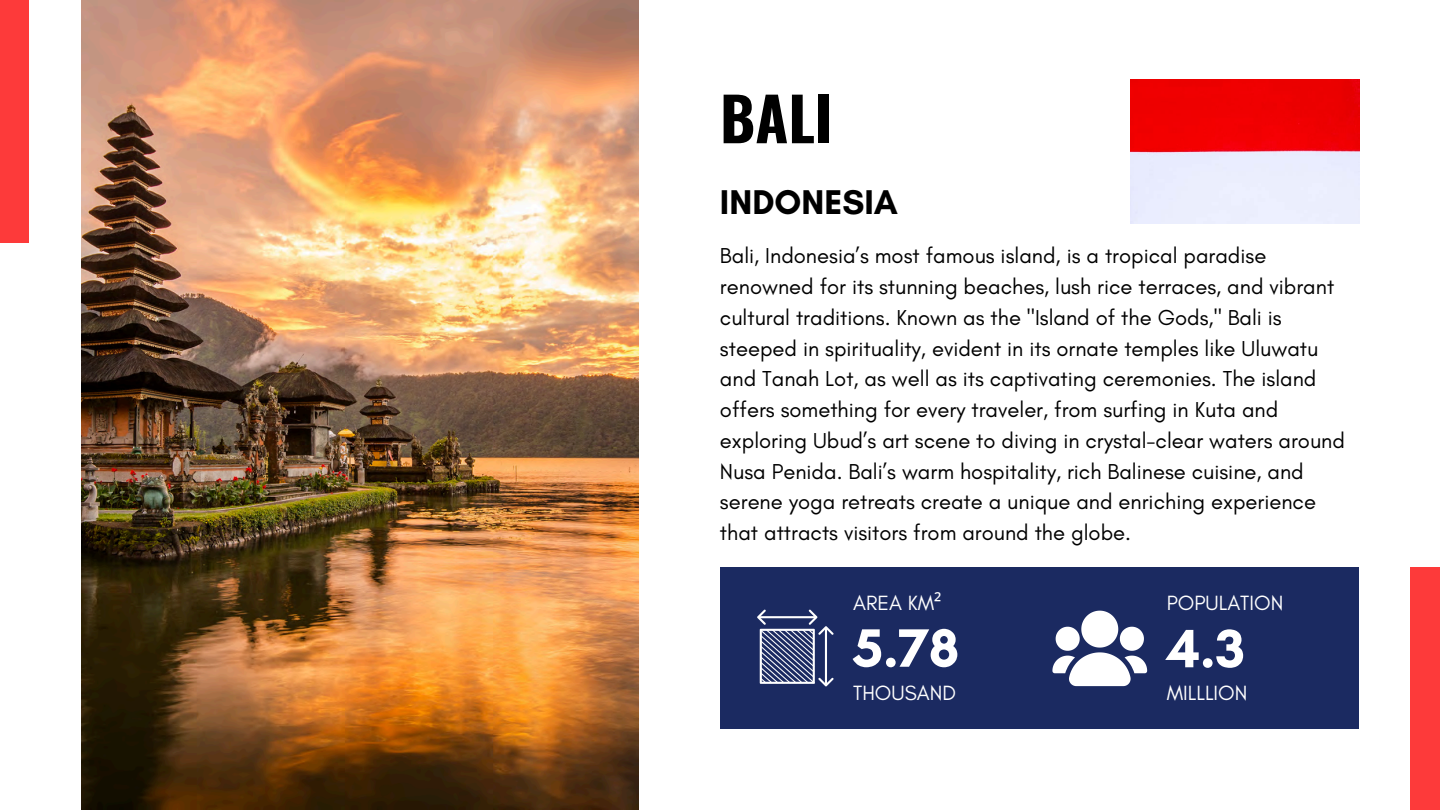
<style>
.page{position:relative;width:1440px;height:810px;background:#fff}
.page>*{position:absolute;margin:0;border:0;box-sizing:border-box;transform-origin:0 0}
.t1{font:700 60px "Oswald";color:#000}
.t2{font:700 55px "Glacial Indifference";color:#fff}
.t3{font:700 35px "Glacial Indifference";color:#000}
.t4{font:22px/30.7px "Glacial Indifference";color:#000}
.t5{font:21px "Glacial Indifference";color:#fff}
.s1{font-family:"Noto Sans"}
</style>
<div class="page">
<div style="left:0;top:0;width:29px;height:243px;background:#fd3a3a"></div>
<div style="left:1411px;top:567px;width:29px;height:243px;background:#fd3a3a"></div>
<div style="left:720px;top:567px;width:639px;height:162px;background:#1b2a61"></div>
<svg style="left:757px;top:610px;width:77px;height:76px"></svg>
<svg style="left:1053px;top:611px;width:94px;height:75px"></svg>
<img style="left:81px;top:0;width:558px;height:810px">
<img style="left:1130px;top:79px;width:229px;height:145px">
<p class="t1" style="left:720px;top:72px;width:114px">BALI</p>
<h1 class="t3" style="left:720px;top:181px;width:179px">INDONESIA</h1>
<p class="t4" style="left:720px;top:240px;width:626px">Bali, Indonesia’s most famous island, is a tropical paradise renowned for its stunning beaches, lush rice terraces, and vibrant cultural traditions. Known as the "Island of the Gods," Bali is steeped in spirituality, evident in its ornate temples like Uluwatu and Tanah Lot, as well as its captivating ceremonies. The island offers something for every traveler, from surfing in Kuta and exploring Ubud’s art scene to diving in crystal-clear waters around Nusa Penida. Bali’s warm hospitality, rich Balinese cuisine, and serene yoga retreats create a unique and enriching experience that attracts visitors from around the globe.</p>
<h4 class="t5" style="left:853px;top:590px;width:90px">AREA KM<span class="s1">²</span></h4>
<h2 class="t5" style="left:1167px;top:590px;width:118px">POPULATION</h2>
<h4 class="t2" style="left:853px;top:615px;width:108px">5.78</h4>
<h4 class="t5" style="left:853px;top:680px;width:104px">THOUSAND</h4>
<p class="t5" style="left:1167px;top:680px;width:82px">MILLLION</p>
<p class="t2" style="left:1167px;top:615px;width:80px">4.3</p>
</div>
